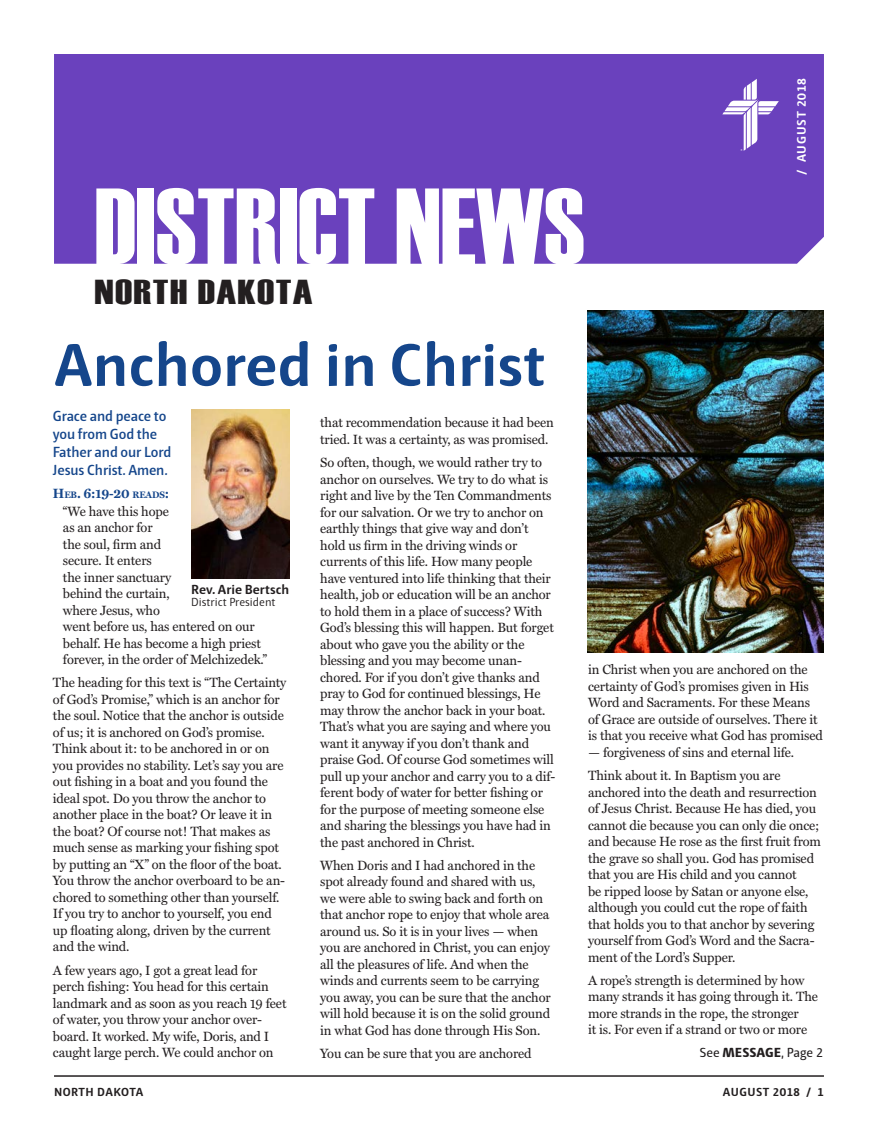
<style>
.page{position:relative;width:878px;height:1141px;background:#fff}
.page>*{position:absolute;margin:0;border:0;box-sizing:border-box;transform-origin:0 0}
.t1{font:108px "Haettenschweiler";color:#fff}
.Submissions_Body_Tex{font:700 61.5px "Haptic";color:#15468b}
.District_Locations_M{font:34.5px "Haettenschweiler";letter-spacing:.03em;color:#231f20;scale:1.3 1}
.Body_Text{font:600 15px/18px "Haptic";letter-spacing:-.01em;color:#15468b}
.Body_Text-2{font:13.5px/16.5px "Miller Text";letter-spacing:-.01em;color:#231f20}
.Body_Text-3{font:700 13.5px "Miller Text";color:#15468b}
.Headline{font:13.5px "Haptic";color:#231f20}
.Photo_Text{font:700 13.5px "Haptic";color:#231f20}
.Date_Masthead{font:700 12.75px "Haptic";letter-spacing:.06em;color:#fff}
.t2{font:700 12px "Haptic";letter-spacing:.04em;color:#231f20}
.Photo_Text-2{font:300 12px "Haptic";color:#231f20}
.s1{font-size:9.45px}
.s2{font-weight:800}
</style>
<div class="page">
<div style="left:54px;top:54px;width:770px;height:210px;background:#6a41bd"></div>
<hr style="left:54px;top:1075px;width:770px;height:2px;background:#231f20">
<svg style="left:722px;top:79px;width:56px;height:72px"></svg>
<img style="left:191px;top:410px;width:99px;height:168px">
<img style="left:587px;top:310px;width:236px;height:342px">
<h1 class="t1" style="left:94px;top:165px;width:492px">DISTRICT NEWS</h1>
<p class="District_Locations_M" style="left:94px;top:272px;width:169px">NORTH DAKOTA</p>
<p class="Submissions_Body_Tex" style="left:54px;top:328px;width:493px">Anchored in Christ</p>
<p class="Date_Masthead" style="left:794px;top:175px;width:98px;rotate:-90deg">/ AUGUST 2018</p>
<p class="Body_Text" style="left:53px;top:406px;width:120px">Grace and peace to you from God the<br>Father and our Lord<br>Jesus Christ. Amen.</p>
<p class="Body_Text-3" style="left:53px;top:485px;width:118px">H<span class="s1">EB</span>. 6:19-20 <span class="s1">READS</span>:</p>
<p class="Body_Text-2" style="left:63px;top:503px;width:206px">“We have this hope<br>as an anchor for<br>the soul, firm and<br>secure. It enters<br>the inner sanctuary<br>behind the curtain,<br>where Jesus, who<br>went before us, has entered on our behalf. He has become a high priest forever, in the order of Melchizedek.”</p>
<p class="Body_Text-2" style="left:53px;top:675px;width:235px">The heading for this text is “The Certainty of God’s Promise,” which is an anchor for the soul. Notice that the anchor is outside of us; it is anchored on God’s promise.<br>Think about it: to be anchored in or on you provides no stability. Let’s say you are out fishing in a boat and you found the ideal spot. Do you throw the anchor to another place in the boat? Or leave it in the boat? Of course not! That makes as much sense as marking your fishing spot by putting an “X” on the floor of the boat.<br>You throw the anchor overboard to be an&shy;chored to something other than yourself.<br>If you try to anchor to yourself, you end up floating along, driven by the current and the wind.</p>
<p class="Body_Text-2" style="left:53px;top:962px;width:235px">A few years ago, I got a great lead for perch fishing: You head for this certain landmark and as soon as you reach 19 feet of water, you throw your anchor over&shy;board. It worked. My wife, Doris, and I caught large perch. We could anchor on</p>
<p class="Photo_Text" style="left:191px;top:581px;width:99px">Rev. Arie Bertsch</p>
<p class="Photo_Text-2" style="left:191px;top:595px;width:86px">District President</p>
<p class="Body_Text-2" style="left:320px;top:415px;width:235px">that recommendation because it had been tried. It was a certainty, as was promised.</p>
<p class="Body_Text-2" style="left:320px;top:454px;width:237px">So often, though, we would rather try to anchor on ourselves. We try to do what is right and live by the Ten Commandments for our salvation. Or we try to anchor on earthly things that give way and don’t hold us firm in the driving winds or currents of this life. How many people have ventured into life thinking that their health, job or education will be an anchor to hold them in a place of success? With God’s blessing this will happen. But forget about who gave you the ability or the blessing and you may become unan&shy;chored. For if you don’t give thanks and pray to God for continued blessings, He may throw the anchor back in your boat.<br>That’s what you are saying and where you want it anyway if you don’t thank and praise God. Of course God sometimes will pull up your anchor and carry you to a dif&shy;ferent body of water for better fishing or for the purpose of meeting someone else and sharing the blessings you have had in the past anchored in Christ.</p>
<p class="Body_Text-2" style="left:320px;top:857px;width:232px">When Doris and I had anchored in the spot already found and shared with us, we were able to swing back and forth on that anchor rope to enjoy that whole area around us. So it is in your lives — when you are anchored in Christ, you can enjoy all the pleasures of life. And when the winds and currents seem to be carrying you away, you can be sure that the anchor will hold because it is on the solid ground in what God has done through His Son.</p>
<p class="Body_Text-2" style="left:320px;top:1045px;width:213px">You can be sure that you are anchored</p>
<p class="Body_Text-2" style="left:588px;top:662px;width:236px">in Christ when you are anchored on the certainty of God’s promises given in His Word and Sacraments. For these Means of Grace are outside of ourselves. There it is that you receive what God has promised</p>
<p class="Body_Text-2" style="left:588px;top:744px;width:207px">— forgiveness of sins and eternal life.</p>
<p class="Body_Text-2" style="left:588px;top:767px;width:234px">Think about it. In Baptism you are anchored into the death and resurrection of Jesus Christ. Because He has died, you cannot die because you can only die once; and because He rose as the first fruit from the grave so shall you. God has promised that you are His child and you cannot<br>be ripped loose by Satan or anyone else, although you could cut the rope of faith that holds you to that anchor by severing yourself from God’s Word and the Sacra&shy;ment of the Lord’s Supper.</p>
<p class="Body_Text-2" style="left:588px;top:972px;width:231px">A rope’s strength is determined by how many strands it has going through it. The more strands in the rope, the stronger<br>it is. For even if a strand or two or more</p>
<p class="Headline" style="left:699px;top:1045px;width:125px">See <span class="s2">MESSAGE</span>, Page 2</p>
<p class="t2" style="left:54px;top:1084px;width:91px">NORTH DAKOTA</p>
<p class="t2" style="left:722px;top:1084px;width:103px">AUGUST 2018 / 1</p>
</div>
